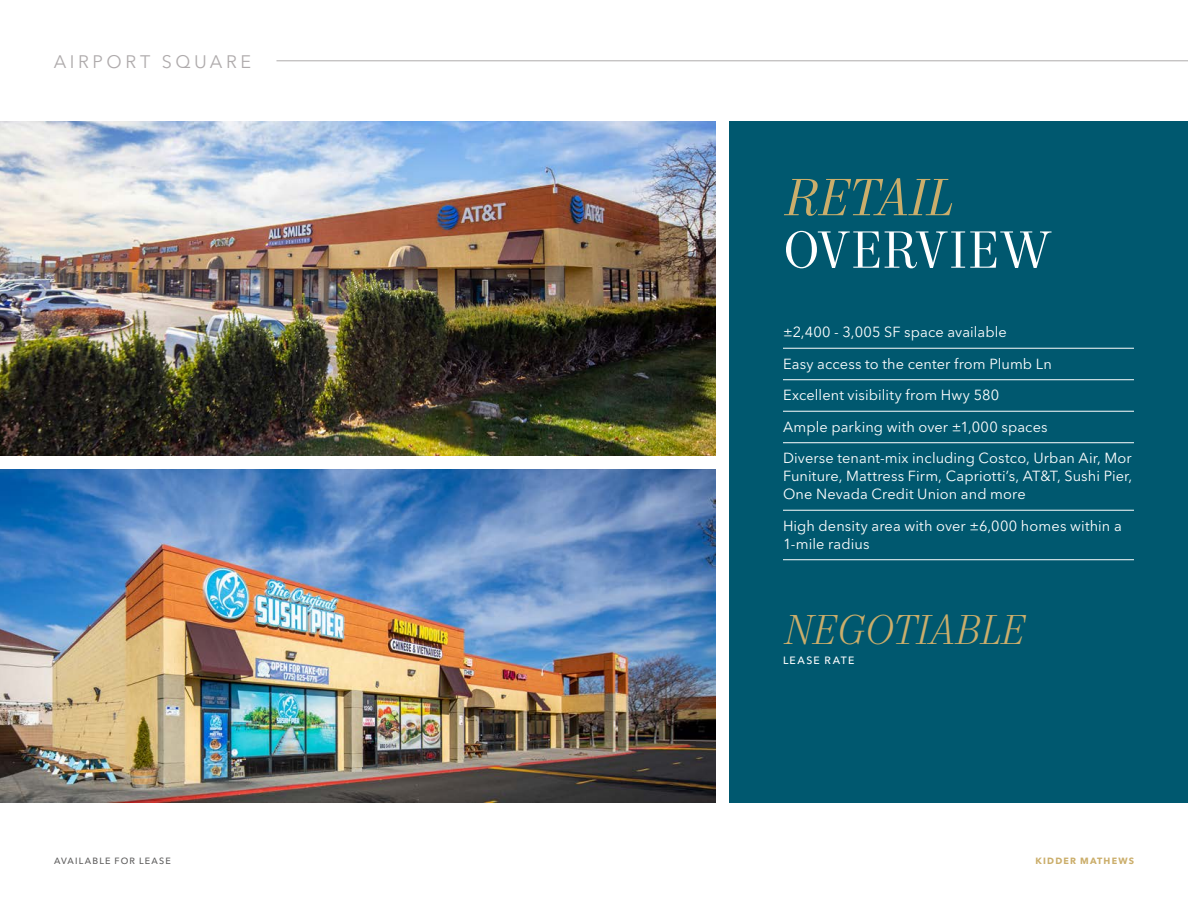
<style>
.page{position:relative;width:1188px;height:918px;background:#fff}
.page>*{position:absolute;margin:0;border:0;box-sizing:border-box;transform-origin:0 0}
.Headline_-_Level_1_-_White_2023{font:52.5px/52.5px "Mort Modern 08";color:#fff}
.Stat_Italic_-_Gold_2023{font:italic 300 42px "Mort Modern 07";letter-spacing:-.02em;color:#cbae6b}
.t1{font:18px "Avenir Next LT Pro";letter-spacing:.2em;color:#afabac}
.Factoids_-_White_2023{font:14.55px/18px "Avenir Next LT Pro";letter-spacing:.005em;color:#fff;text-align:justify}
.Stat_Label_-_White_2023{font:500 10.5px "Avenir Next LT Pro";letter-spacing:.125em;color:#fff}
.t2{font:500 9px "Avenir Next LT Pro";letter-spacing:.13em;color:#5e5d5d}
.t3{font:700 9px "Avenir Next LT Pro";letter-spacing:.13em;color:#cbae6b}
.s1{font-style:italic;color:#cbae6b}
</style>
<div class="page">
<div style="left:729px;top:122px;width:459px;height:681px;background:#00586f"></div>
<img style="left:0;top:469px;width:716px;height:334px">
<img style="left:0;top:122px;width:716px;height:334px">
<hr style="left:783px;top:348px;width:351px;height:1px;background:#fff">
<hr style="left:783px;top:379px;width:351px;height:1px;background:#fff">
<hr style="left:783px;top:411px;width:351px;height:1px;background:#fff">
<hr style="left:783px;top:442px;width:351px;height:1px;background:#fff">
<hr style="left:783px;top:510px;width:351px;height:1px;background:#fff">
<hr style="left:783px;top:559px;width:351px;height:1px;background:#fff">
<hr style="left:276px;top:61px;width:912px;height:1px;background:#afabac">
<p class="t1" style="left:54px;top:51px;width:199px">AIRPORT SQUARE</p>
<p class="Headline_-_Level_1_-_White_2023" style="left:783px;top:174px;width:269px"><span class="s1">RETAIL<br></span>OVERVIEW</p>
<p class="Factoids_-_White_2023" style="left:783px;top:323px;width:225px">±2,400 - 3,005 SF space available</p>
<p class="Factoids_-_White_2023" style="left:783px;top:355px;width:270px">Easy access to the center from Plumb Ln</p>
<p class="Factoids_-_White_2023" style="left:783px;top:386px;width:218px">Excellent visibility from Hwy 580</p>
<p class="Factoids_-_White_2023" style="left:783px;top:418px;width:266px">Ample parking with over ±1,000 spaces</p>
<p class="Factoids_-_White_2023" style="left:783px;top:449px;width:351px">Diverse tenant-mix including Costco, Urban Air, Mor Funiture, Mattress Firm, Capriotti’s, AT&amp;T, Sushi Pier, One Nevada Credit Union and more</p>
<p class="Factoids_-_White_2023" style="left:783px;top:517px;width:340px">High density area with over ±6,000 homes within a<br>1-mile radius</p>
<p class="Stat_Italic_-_Gold_2023" style="left:783px;top:605px;width:243px">NEGOTIABLE</p>
<p class="Stat_Label_-_White_2023" style="left:783px;top:654px;width:73px">LEASE RATE</p>
<p class="t2" style="left:54px;top:855px;width:118px">AVAILABLE FOR LEASE</p>
<p class="t3" style="left:1036px;top:855px;width:100px">KIDDER MATHEWS</p>
</div>
